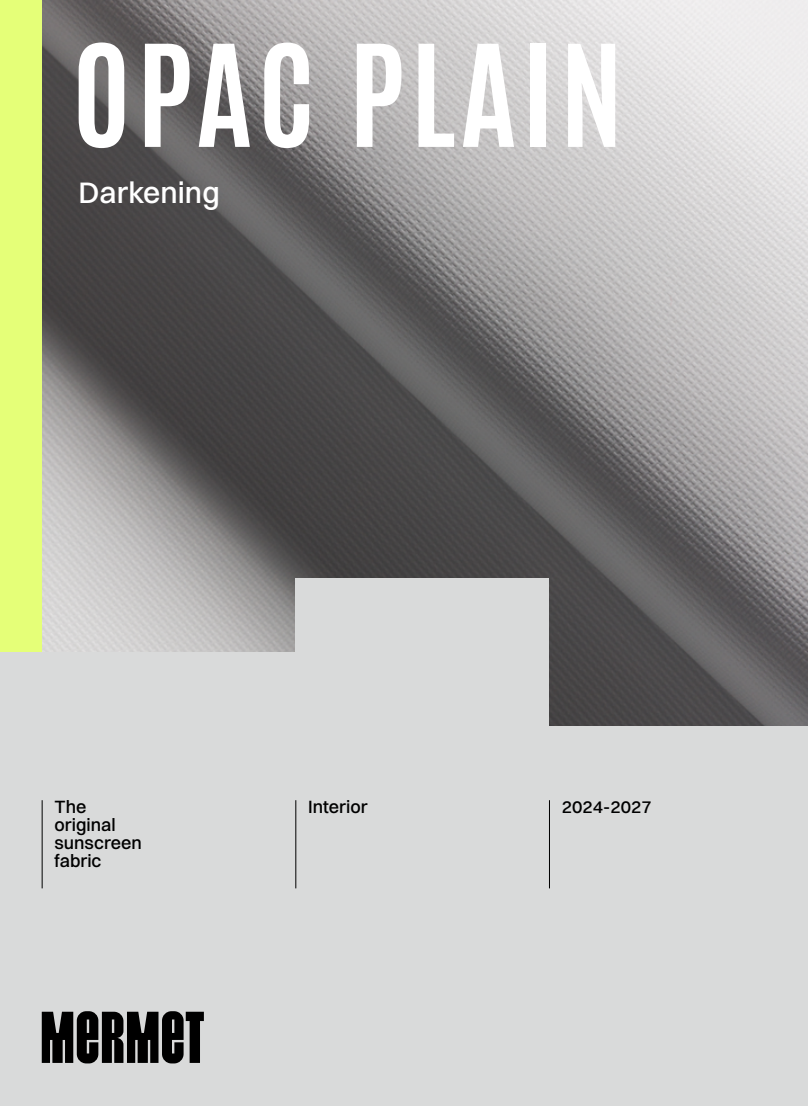
<style>
.page{position:relative;width:808px;height:1106px;background:#fff}
.page>*{position:absolute;margin:0;border:0;box-sizing:border-box;transform-origin:0 0}
.t1{font:120px "Antonio";letter-spacing:.055em;color:#fff}
.t2{font:500 30px "Switzer";color:#fff}
.t3{font:500 18px/18px "Switzer";color:#000}
</style>
<div class="page">
<img style="left:42px;top:0;width:766px;height:1106px">
<div style="left:0;top:0;width:42px;height:1106px;background:#e5ff78"></div>
<div style="left:295px;top:578px;width:254px;height:528px;background:#d9dada"></div>
<div style="left:544px;top:726px;width:263px;height:380px;background:#d9dada"></div>
<div style="left:0;top:652px;width:307px;height:454px;background:#d9dada"></div>
<svg style="left:42px;top:1011px;width:162px;height:52px"></svg>
<hr style="left:295px;top:800px;width:1px;height:88px;background:#000">
<hr style="left:549px;top:800px;width:1px;height:88px;background:#000">
<hr style="left:42px;top:800px;width:1px;height:88px;background:#000">
<h1 class="t1" style="left:72px;top:11px;width:552px">OPAC PLAIN</h1>
<h2 class="t2" style="left:79px;top:174px;width:143px">Darkening</h2>
<p class="t3" style="left:55px;top:797px;width:89px">The original sunscreen fabric</p>
<p class="t3" style="left:308px;top:797px;width:61px">Interior</p>
<p class="t3" style="left:562px;top:797px;width:92px">2024-2027</p>
</div>
